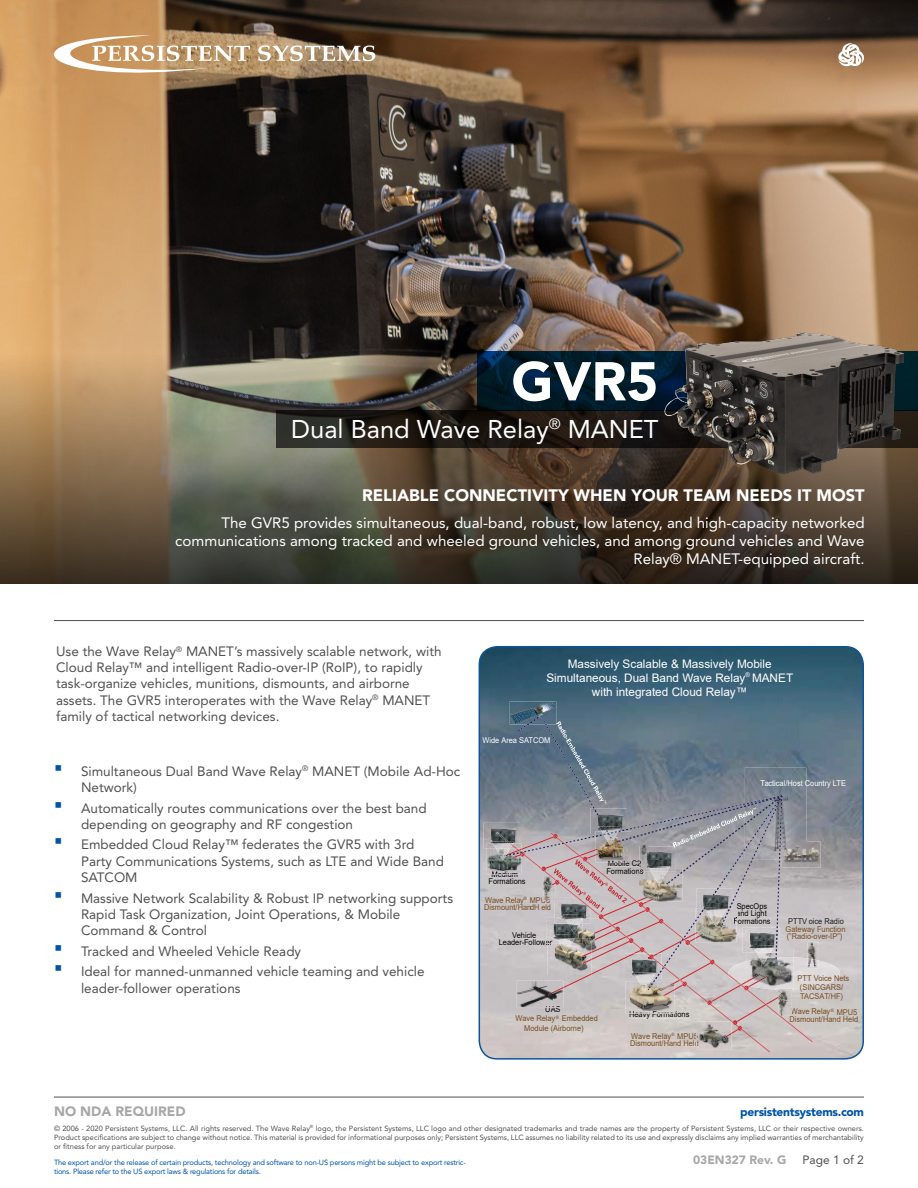
<style>
.page{position:relative;width:918px;height:1188px;background:#fff}
.page>*{position:absolute;margin:0;border:0;box-sizing:border-box;transform-origin:0 0}
.t1{font:900 54px "Avenir LT Std";color:#fff}
.t2{font:25.5px "Avenir LT Std";color:#fff}
.t3{font:900 16.5px "Avenir LT Std";color:#fff}
.t4{font:15px/18px "Avenir LT Std";color:#fff;text-align:right}
.t5{font:13.5px/16.2px "Avenir LT Std";color:#524f4f}
.t6{font:900 13.5px "Avenir LT Std";color:#524f4f}
.t7{font:900 12px "Avenir LT Std";letter-spacing:-.025em;color:#0154a6}
.t8{font:900 12px "Avenir LT Std";color:#524f4f}
.t9{font:12px "Avenir LT Std";color:#524f4f}
.t10{font:11.7px/14.1px "Arial";color:#fff;text-align:center}
.t11{font:7.95px/7.4px "Arial";color:#764e23;scale:.93 1}
.t12{font:7.95px/7.4px "Arial";color:#040503;text-align:center;scale:.93 1}
.t13{font:7.95px "Arial";color:#fff;scale:.93 1}
.t14{font:7.5px/9px "Avenir LT Std";color:#524f4f;text-align:justify}
.t15{font:7.5px "Avenir LT Std";letter-spacing:-.025em;color:#0154a6}
.t16{font:6.6px "Arial";color:#fff;scale:.93 1}
.s1{font-family:"Century Gothic";font-size:24px;color:#0155a5}
.s2{color:#201c1f}
</style>
<div class="page">
<hr style="left:54px;top:1097px;width:810px;height:1px;background:#524f4f">
<hr style="left:54px;top:620px;width:810px;height:1px;background:#524f4f">
<img style="left:479px;top:647px;width:384px;height:412px">
<img style="left:813px;top:1016px;width:45px;height:6px">
<img style="left:813px;top:957px;width:27px;height:32px">
<img style="left:524px;top:1046px;width:246px;height:7px">
<img style="left:798px;top:832px;width:15px;height:211px">
<img style="left:798px;top:842px;width:23px;height:25px">
<img style="left:808px;top:942px;width:10px;height:16px">
<svg style="left:808px;top:958px;width:10px;height:11px"></svg>
<img style="left:798px;top:768px;width:8px;height:74px">
<img style="left:798px;top:842px;width:8px;height:18px">
<img style="left:697px;top:1046px;width:34px;height:3px">
<img style="left:510px;top:701px;width:46px;height:13px">
<img style="left:483px;top:823px;width:3px;height:25px">
<svg style="left:486px;top:714px;width:312px;height:332px;background:#9e9da3"></svg>
<div style="left:479px;top:646px;width:385px;height:414px;border:2px solid #0b559d;border-radius:18px"></div>
<img style="left:0;top:0;width:918px;height:355px">
<svg style="left:0;top:355px;width:918px;height:228px;background:#5e5240"></svg>
<svg style="left:478px;top:351px;width:184px;height:59px;background:#001c2d"></svg>
<svg style="left:276px;top:410px;width:386px;height:37px;background:#1e1914"></svg>
<svg style="left:0;top:35px;width:250px;height:53px;background:#c6a074"></svg>
<svg style="left:258px;top:45px;width:117px;height:16px"></svg>
<svg style="left:838px;top:40px;width:26px;height:26px"></svg>
<img style="left:662px;top:324px;width:256px;height:152px">
<p class="t1" style="left:511px;top:349px;width:148px">GVR5</p>
<p class="t2" style="left:291px;top:414px;width:369px">Dual Band Wave Relay<sup>®</sup> MANET</p>
<p class="t3" style="left:362px;top:485px;width:504px">RELIABLE CONNECTIVITY WHEN YOUR TEAM NEEDS IT MOST</p>
<p class="t4" style="left:175px;top:514px;width:691px">The GVR5 provides simultaneous, dual-band, robust, low latency, and high-capacity networked communications among tracked and wheeled ground vehicles, and among ground vehicles and Wave<br>Relay® MANET-equipped aircraft.</p>
<p class="t5" style="left:56px;top:643px;width:387px">Use the Wave Relay<sup>®</sup> MANET’s massively scalable network, with Cloud Relay™ and intelligent Radio-over-IP (RoIP), to rapidly task-organize vehicles, munitions, dismounts, and airborne assets. The GVR5 interoperates with the Wave Relay<sup>®</sup> MANET family of tactical networking devices.</p>
<p class="t5" style="left:81px;top:763px;width:381px;text-indent:-27px"><span class="s1">▪</span> Simultaneous Dual Band Wave Relay<sup>®</sup> MANET (Mobile Ad-Hoc<br>Network)</p>
<p class="t5" style="left:81px;top:800px;width:347px;text-indent:-27px"><span class="s1">▪</span> Automatically routes communications over the best band depending on geography and RF congestion</p>
<p class="t5" style="left:81px;top:837px;width:364px;text-indent:-27px"><span class="s1">▪</span> Embedded Cloud Relay™ federates the GVR5 with 3rd<br>Party Communications Systems, such as LTE and Wide Band<br>SATCOM</p>
<p class="t5" style="left:81px;top:890px;width:374px;text-indent:-27px"><span class="s1">▪</span> Massive Network Scalability &amp; Robust IP networking supports<br>Rapid Task Organization, Joint Operations, &amp; Mobile<br>Command &amp; Control</p>
<p class="t5" style="left:54px;top:943px;width:249px"><span class="s1">▪</span> Tracked and Wheeled Vehicle Ready</p>
<p class="t5" style="left:81px;top:964px;width:345px;text-indent:-27px"><span class="s1">▪</span> Ideal for manned-unmanned vehicle teaming and vehicle leader-follower operations</p>
<p class="t10" style="left:546px;top:657px;width:248px">Massively Scalable &amp; Massively Mobile<br>Simultaneous, Dual Band Wave Relay MANET with integrated Cloud Relay™</p>
<p class="t16" style="left:746px;top:671px;width:6px">®</p>
<p class="t13" style="left:482px;top:734px;width:75px">Wide Area SATCOM</p>
<p class="t12" style="left:488px;top:871px;width:41px">Medium<br>Formations</p>
<p class="t11" style="left:484px;top:896px;width:73px">Wave Relay<sup>®</sup> MPU5<br>Dismount/HandH eld</p>
<p class="t12" style="left:499px;top:931px;width:59px">Vehicle<br>Leader-Follower</p>
<p class="t12" style="left:606px;top:860px;width:41px;text-align:left">Mobile C2<br>Formations</p>
<p class="t12" style="left:545px;top:1005px;width:18px">UAS</p>
<p class="t11" style="left:515px;top:1015px;width:90px">Wave Relay<sup>®</sup> Embedded</p>
<p class="t11" style="left:524px;top:1025px;width:65px">Module (Airborne)</p>
<p class="t12" style="left:629px;top:1010px;width:66px">Heavy Formations</p>
<p class="t11" style="left:630px;top:1032px;width:75px">Wave Relay<sup>®</sup> MPU5<br>Dismount/Hand Held</p>
<p class="t13" style="left:760px;top:777px;width:94px">Tactical/Host Country LTE</p>
<p class="t12" style="left:733px;top:902px;width:41px">SpecOps and Light<br>Formations</p>
<p class="t11" style="left:786px;top:918px;width:66px;text-align:center"><span class="s2">PTTV oice Radio<br></span>Gateway Function (”Radio-over-IP”)</p>
<p class="t11" style="left:798px;top:974px;width:57px;line-height:8.9px">PTT Voice Nets (SINCGARS/<br>TACSAT/HF)</p>
<p class="t11" style="left:790px;top:1008px;width:75px">Wave Relay <sup>®</sup> MPU5<br>Dismount/Hand Held</p>
<p class="t6" style="left:54px;top:1104px;width:133px">NO NDA REQUIRED</p>
<p class="t7" style="left:740px;top:1104px;width:125px">persistentsystems.com</p>
<p class="t14" style="left:54px;top:1124px;width:811px">© 2006 - 2020 Persistent Systems, LLC. All rights reserved. The Wave Relay<sup>®</sup> logo, the Persistent Systems, LLC logo and other designated trademarks and trade names are the property of Persistent Systems, LLC or their respective owners.<br>Product specifications are subject to change without notice. This material is provided for informational purposes only; Persistent Systems, LLC assumes no liability related to its use and expressly disclaims any implied warranties of merchantability or fitness for any particular purpose.</p>
<p class="t15" style="left:54px;top:1158px;width:413px">The export and/or the release of certain products, technology and software to non-US persons might be subject to export restric-</p>
<p class="t9" style="left:802px;top:1152px;width:63px">Page 1 of 2</p>
<p class="t15" style="left:54px;top:1167px;width:208px">tions. Please refer to the US export laws &amp; regulations for details.</p>
<p class="t8" style="left:693px;top:1152px;width:95px">03EN327 Rev. G</p>
</div>
